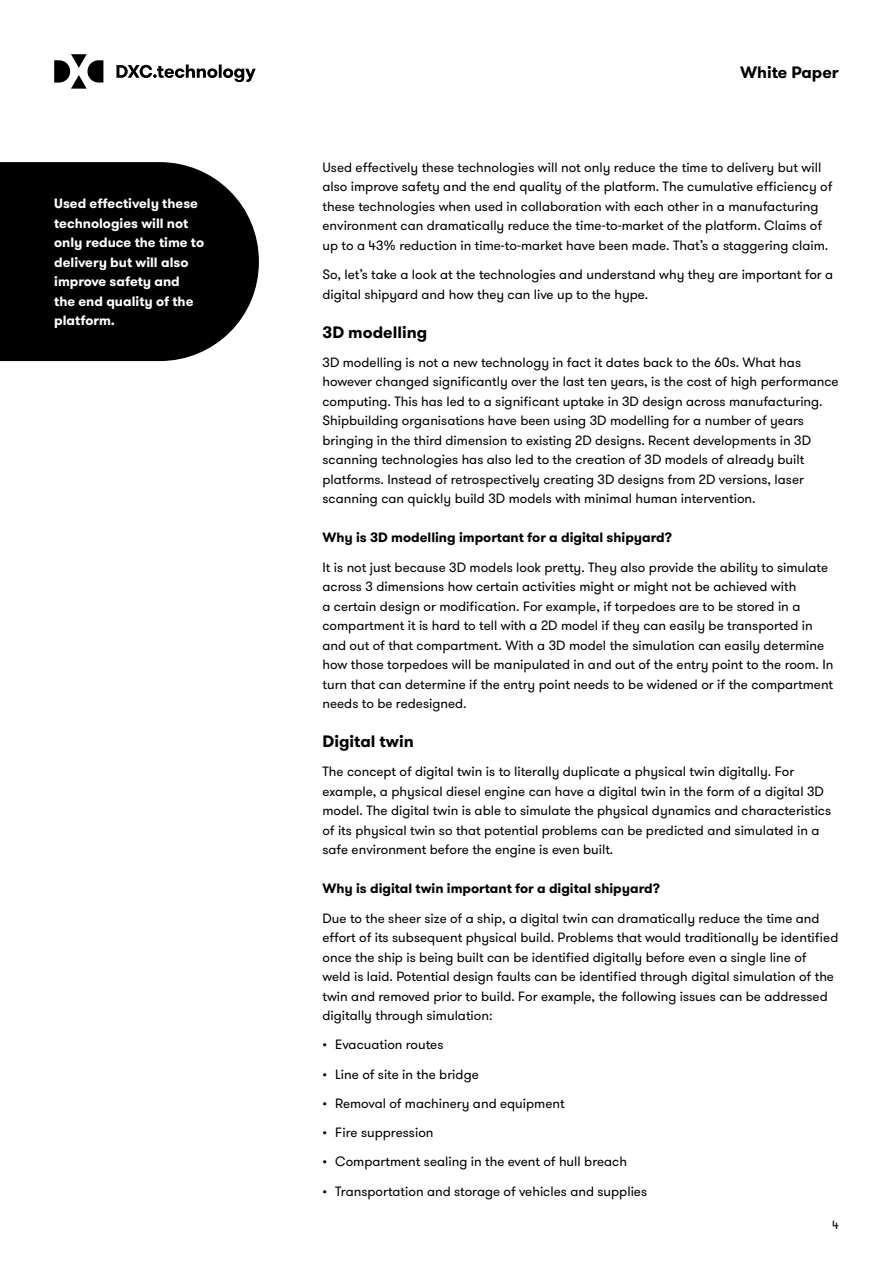
<style>
.page{position:relative;width:893px;height:1263px;background:#fff}
.page>*{position:absolute;margin:0;border:0;box-sizing:border-box;transform-origin:0 0}
.t1{font:700 16.5px "GT Walsheim Pro";color:#000}
.t2{font:13.5px/19.5px "GT Walsheim Pro";color:#000}
.t3{font:700 13.5px/19.5px "GT Walsheim Pro";color:#fff}
.t4{font:700 13.5px "GT Walsheim Pro";color:#000}
.t5{font:12px "GT Walsheim Pro";color:#000}
</style>
<div class="page">
<svg style="left:54px;top:54px;width:202px;height:35px"></svg>
<svg style="left:0;top:162px;width:259px;height:199px;background:#141414"></svg>
<p class="t3" style="left:54px;top:194px;width:151px">Used effectively these technologies will not only reduce the time to delivery but will also improve safety and the end quality of the platform.</p>
<p class="t1" style="left:740px;top:61px;width:100px">White Paper</p>
<p class="t2" style="left:322px;top:158px;width:511px">Used effectively these technologies will not only reduce the time to delivery but will also improve safety and the end quality of the platform. The cumulative efficiency of these technologies when used in collaboration with each other in a manufacturing environment can dramatically reduce the time-to-market of the platform. Claims of up to a 43% reduction in time-to-market have been made. That’s a staggering claim.</p>
<p class="t2" style="left:322px;top:265px;width:512px">So, let’s take a look at the technologies and understand why they are important for a digital shipyard and how they can live up to the hype.</p>
<p class="t1" style="left:322px;top:321px;width:106px">3D modelling</p>
<p class="t2" style="left:322px;top:353px;width:518px">3D modelling is not a new technology in fact it dates back to the 60s. What has however changed significantly over the last ten years, is the cost of high performance computing. This has led to a significant uptake in 3D design across manufacturing.<br>Shipbuilding organisations have been using 3D modelling for a number of years bringing in the third dimension to existing 2D designs. Recent developments in 3D scanning technologies has also led to the creation of 3D models of already built platforms. Instead of retrospectively creating 3D designs from 2D versions, laser scanning can quickly build 3D models with minimal human intervention.</p>
<p class="t4" style="left:322px;top:529px;width:351px">Why is 3D modelling important for a digital shipyard?</p>
<p class="t2" style="left:322px;top:557px;width:512px">It is not just because 3D models look pretty. They also provide the ability to simulate across 3 dimensions how certain activities might or might not be achieved with<br>a certain design or modification. For example, if torpedoes are to be stored in a compartment it is hard to tell with a 2D model if they can easily be transported in and out of that compartment. With a 3D model the simulation can easily determine how those torpedoes will be manipulated in and out of the entry point to the room. In turn that can determine if the entry point needs to be widened or if the compartment needs to be redesigned.</p>
<p class="t1" style="left:322px;top:730px;width:93px">Digital twin</p>
<p class="t2" style="left:322px;top:762px;width:510px">The concept of digital twin is to literally duplicate a physical twin digitally. For example, a physical diesel engine can have a digital twin in the form of a digital 3D model. The digital twin is able to simulate the physical dynamics and characteristics of its physical twin so that potential problems can be predicted and simulated in a safe environment before the engine is even built.</p>
<p class="t4" style="left:322px;top:880px;width:339px">Why is digital twin important for a digital shipyard?</p>
<p class="t2" style="left:322px;top:908px;width:517px">Due to the sheer size of a ship, a digital twin can dramatically reduce the time and effort of its subsequent physical build. Problems that would traditionally be identified once the ship is being built can be identified digitally before even a single line of<br>weld is laid. Potential design faults can be identified through digital simulation of the twin and removed prior to build. For example, the following issues can be addressed digitally through simulation:</p>
<p class="t2" style="left:322px;top:1035px;width:122px">• Evacuation routes</p>
<p class="t2" style="left:322px;top:1064px;width:158px">• Line of site in the bridge</p>
<p class="t2" style="left:322px;top:1094px;width:244px">• Removal of machinery and equipment</p>
<p class="t2" style="left:322px;top:1123px;width:113px">• Fire suppression</p>
<p class="t2" style="left:322px;top:1152px;width:306px">• Compartment sealing in the event of hull breach</p>
<p class="t2" style="left:322px;top:1181px;width:326px">• Transportation and storage of vehicles and supplies</p>
<p class="t5" style="left:832px;top:1218px;width:8px">4</p>
</div>
